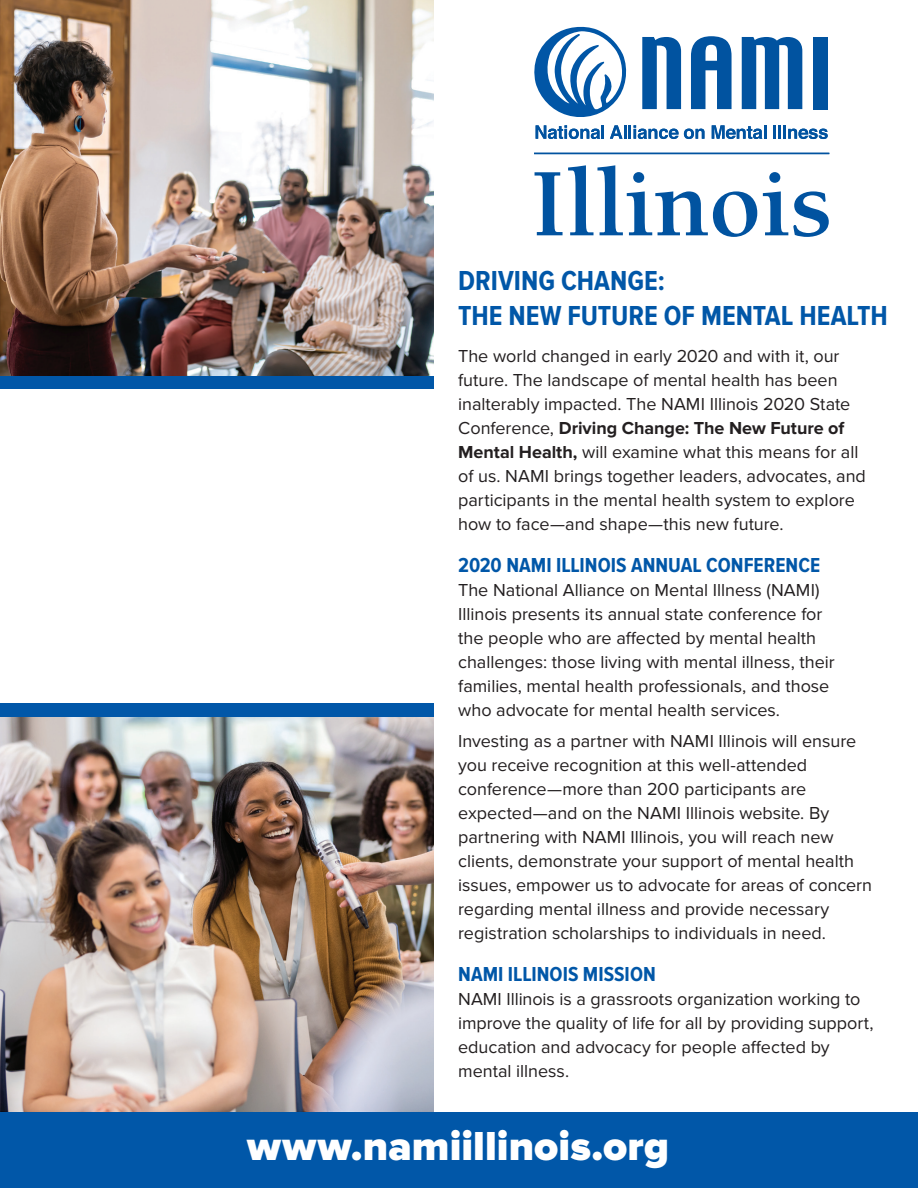
<style>
.page{position:relative;width:918px;height:1188px;background:#fff}
.page>*{position:absolute;margin:0;border:0;box-sizing:border-box;transform-origin:0 0}
.t1{font:900 42px "Proxima Nova";color:#fff}
.t2{font:700 28.5px/34.5px "Proxima Nova Cond";color:#0157a8}
.t3{font:700 21px "Proxima Nova Cond";letter-spacing:.005em;color:#0157a8}
.t4{font:18px/24px "Proxima Nova";color:#231f20}
.s1{font-weight:700}
</style>
<div class="page">
<div style="left:0;top:702px;width:433px;height:20px;background:#0157a8"></div>
<img style="left:0;top:718px;width:433px;height:393px">
<div style="left:0;top:373px;width:433px;height:20px;background:#0157a8"></div>
<div style="left:0;top:1112px;width:918px;height:76px;background:#0157a8"></div>
<img style="left:0;top:0;width:433px;height:376px">
<div style="left:0;top:389px;width:433px;height:314px;background:#fff"></div>
<svg style="left:535px;top:165px;width:222px;height:72px"></svg>
<svg style="left:763px;top:172px;width:66px;height:65px"></svg>
<svg style="left:534px;top:27px;width:294px;height:112px"></svg>
<hr style="left:534px;top:153px;width:295px;height:1px;background:#0153a0">
<h2 class="t2" style="left:458px;top:265px;width:431px">DRIVING CHANGE:<br>THE NEW FUTURE OF MENTAL HEALTH</h2>
<p class="t4" style="left:458px;top:345px;width:409px">The world changed in early 2020 and with it, our future. The landscape of mental health has been inalterably impacted. The NAMI Illinois 2020 State Conference, <span class="s1">Driving Change: The New Future of Mental Health,</span> will examine what this means for all of us. NAMI brings together leaders, advocates, and participants in the mental health system to explore how to face—and shape—this new future.</p>
<p class="t3" style="left:458px;top:554px;width:364px">2020 NAMI ILLINOIS ANNUAL CONFERENCE</p>
<p class="t4" style="left:458px;top:579px;width:378px">The National Alliance on Mental Illness (NAMI)<br>Illinois presents its annual state conference for the people who are affected by mental health challenges: those living with mental illness, their families, mental health professionals, and those who advocate for mental health services.</p>
<p class="t4" style="left:458px;top:730px;width:415px">Investing as a partner with NAMI Illinois will ensure you receive recognition at this well-attended conference—more than 200 participants are expected—and on the NAMI Illinois website. By partnering with NAMI Illinois, you will reach new clients, demonstrate your support of mental health issues, empower us to advocate for areas of concern regarding mental illness and provide necessary registration scholarships to individuals in need.</p>
<p class="t3" style="left:458px;top:962px;width:199px">NAMI ILLINOIS MISSION</p>
<p class="t4" style="left:458px;top:987px;width:417px">NAMI Illinois is a grassroots organization working to improve the quality of life for all by providing support, education and advocacy for people affected by mental illness.</p>
<h1 class="t1" style="left:247px;top:1122px;width:424px">www.namiillinois.org</h1>
</div>
